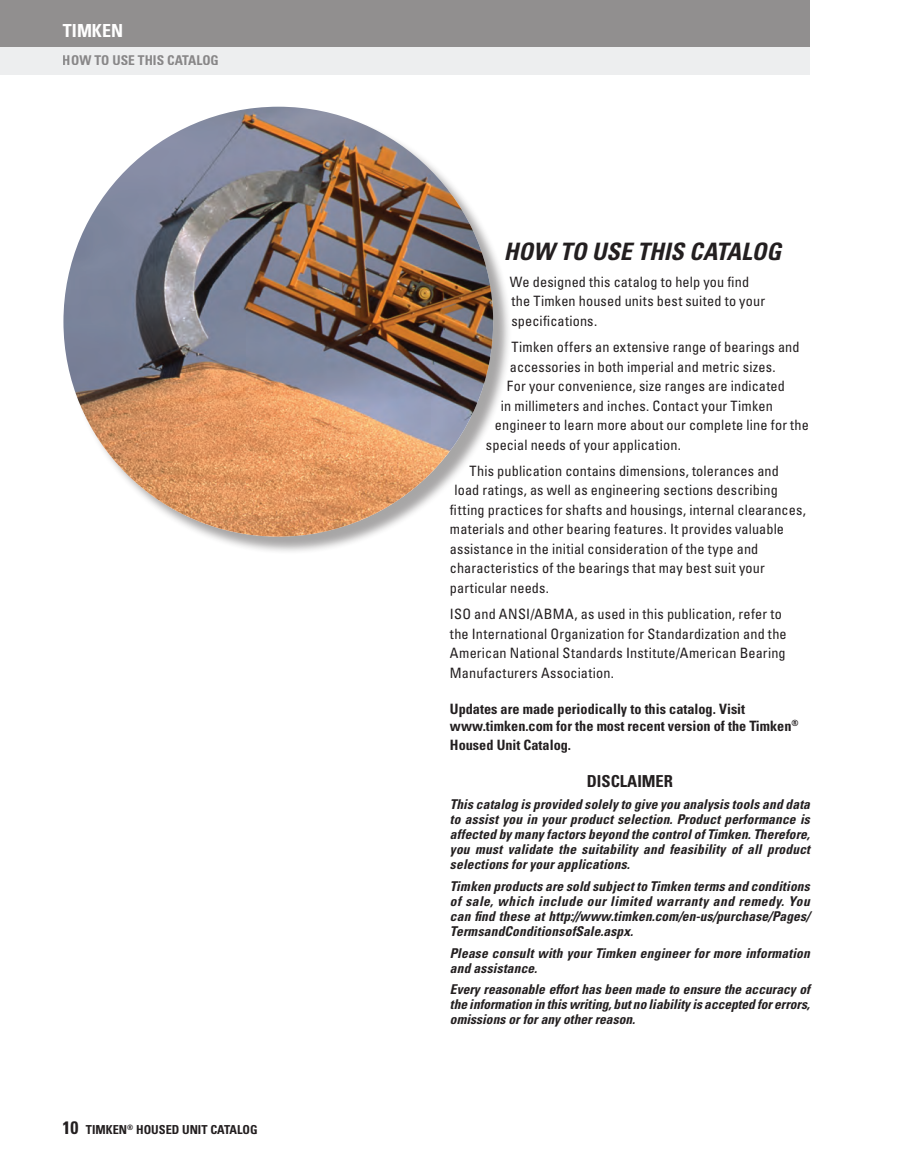
<style>
.page{position:relative;width:918px;height:1175px;background:#fff}
.page>*{position:absolute;margin:0;border:0;box-sizing:border-box;transform-origin:0 0}
.HEADLINE_N{font:italic 700 condensed 24px "Univers LT Std";color:#231f20}
.t1{font:700 condensed 18px "Univers LT Std";color:#fff}
.t2{font:700 condensed 16.5px "Univers LT Std";color:#231f20}
.Body__INTRO___Flush{font:condensed 14.25px/19.5px "Univers LT Std";letter-spacing:.01em;color:#231f20}
._2011__Body__intro_s{font:700 condensed 14.25px/16.5px "Univers LT Std";color:#231f20}
.Body__INTRO___Flush-2{font:italic 700 condensed 13.5px/15px "Univers LT Std";letter-spacing:.01em;color:#231f20;text-align:justify}
._2011__Body__intro_s-2{font:italic 700 condensed 13.5px/15px "Univers LT Std";color:#231f20;text-align:justify}
.t3{font:700 condensed 13.5px "Univers LT Std";color:#231f20}
.t4{font:700 condensed 12.3px "Univers LT Std";color:#231f20}
.s1{font-size:18px}
</style>
<div class="page">
<div style="left:0;top:47px;width:810px;height:27px;background:#edeeef"></div>
<div style="left:0;top:0;width:810px;height:47px;background:#918f8f"></div>
<div style="left:66px;top:109px;width:446px;height:446px;background:#231f20;opacity:.4"></div>
<img style="left:63px;top:107px;width:430px;height:429px;border-radius:215px">
<p class="t1" style="left:63px;top:20px;width:62px">TIMKEN</p>
<p class="t3" style="left:63px;top:52px;width:157px">HOW TO USE THIS CATALOG</p>
<p class="t4" style="left:63px;top:1122px;width:197px"><span class="s1">10</span> TIMKEN<sup>®</sup> HOUSED UNIT CATALOG</p>
<p class="HEADLINE_N" style="left:504px;top:237px;width:279px">HOW TO USE THIS CATALOG</p>
<p class="Body__INTRO___Flush" style="left:510px;top:272px;width:257px">We designed this catalog to help you find the Timken housed units best suited to your specifications.</p>
<p class="Body__INTRO___Flush" style="left:511px;top:337px;width:290px">Timken offers an extensive range of bearings and</p>
<p class="Body__INTRO___Flush" style="left:510px;top:356px;width:267px">accessories in both imperial and metric sizes.</p>
<p class="Body__INTRO___Flush" style="left:507px;top:376px;width:280px">For your convenience, size ranges are indicated</p>
<p class="Body__INTRO___Flush" style="left:501px;top:395px;width:273px">in millimeters and inches. Contact your Timken</p>
<p class="Body__INTRO___Flush" style="left:495px;top:415px;width:316px">engineer to learn more about our complete line for the</p>
<p class="Body__INTRO___Flush" style="left:486px;top:434px;width:197px">special needs of your application.</p>
<p class="Body__INTRO___Flush" style="left:469px;top:461px;width:311px">This publication contains dimensions, tolerances and</p>
<p class="Body__INTRO___Flush" style="left:454px;top:480px;width:325px">load ratings, as well as engineering sections describing</p>
<p class="Body__INTRO___Flush" style="left:450px;top:500px;width:357px">fitting practices for shafts and housings, internal clearances,</p>
<p class="Body__INTRO___Flush" style="left:450px;top:519px;width:336px">materials and other bearing features. It provides valuable</p>
<p class="Body__INTRO___Flush" style="left:450px;top:539px;width:310px">assistance in the initial consideration of the type and</p>
<p class="Body__INTRO___Flush" style="left:450px;top:558px;width:316px">characteristics of the bearings that may best suit your</p>
<p class="Body__INTRO___Flush" style="left:450px;top:578px;width:101px">particular needs.</p>
<p class="Body__INTRO___Flush" style="left:450px;top:604px;width:338px">ISO and ANSI/ABMA, as used in this publication, refer to the International Organization for Standardization and the American National Standards Institute/American Bearing Manufacturers Association.</p>
<p class="_2011__Body__intro_s" style="left:450px;top:701px;width:350px">Updates are made periodically to this catalog. Visit www.timken.com for the most recent version of the Timken<sup>®</sup></p>
<p class="_2011__Body__intro_s" style="left:450px;top:737px;width:123px">Housed Unit Catalog.</p>
<p class="t2" style="left:587px;top:771px;width:88px">DISCLAIMER</p>
<p class="Body__INTRO___Flush-2" style="left:450px;top:796px;width:362px">This catalog is provided solely to give you analysis tools and data to assist you in your product selection. Product performance is affected by many factors beyond the control of Timken. Therefore, you must validate the suitability and feasibility of all product selections for your applications.</p>
<p class="Body__INTRO___Flush-2" style="left:450px;top:878px;width:361px">Timken products are sold subject to Timken terms and conditions of sale, which include our limited warranty and remedy. You can find these at http://www.timken.com/en-us/purchase/Pages/ TermsandConditionsofSale.aspx.</p>
<p class="Body__INTRO___Flush-2" style="left:450px;top:945px;width:362px">Please consult with your Timken engineer for more information and assistance.</p>
<p class="_2011__Body__intro_s-2" style="left:450px;top:982px;width:362px">Every reasonable effort has been made to ensure the accuracy of the information in this writing, but no liability is accepted for errors, omissions or for any other reason.</p>
</div>
